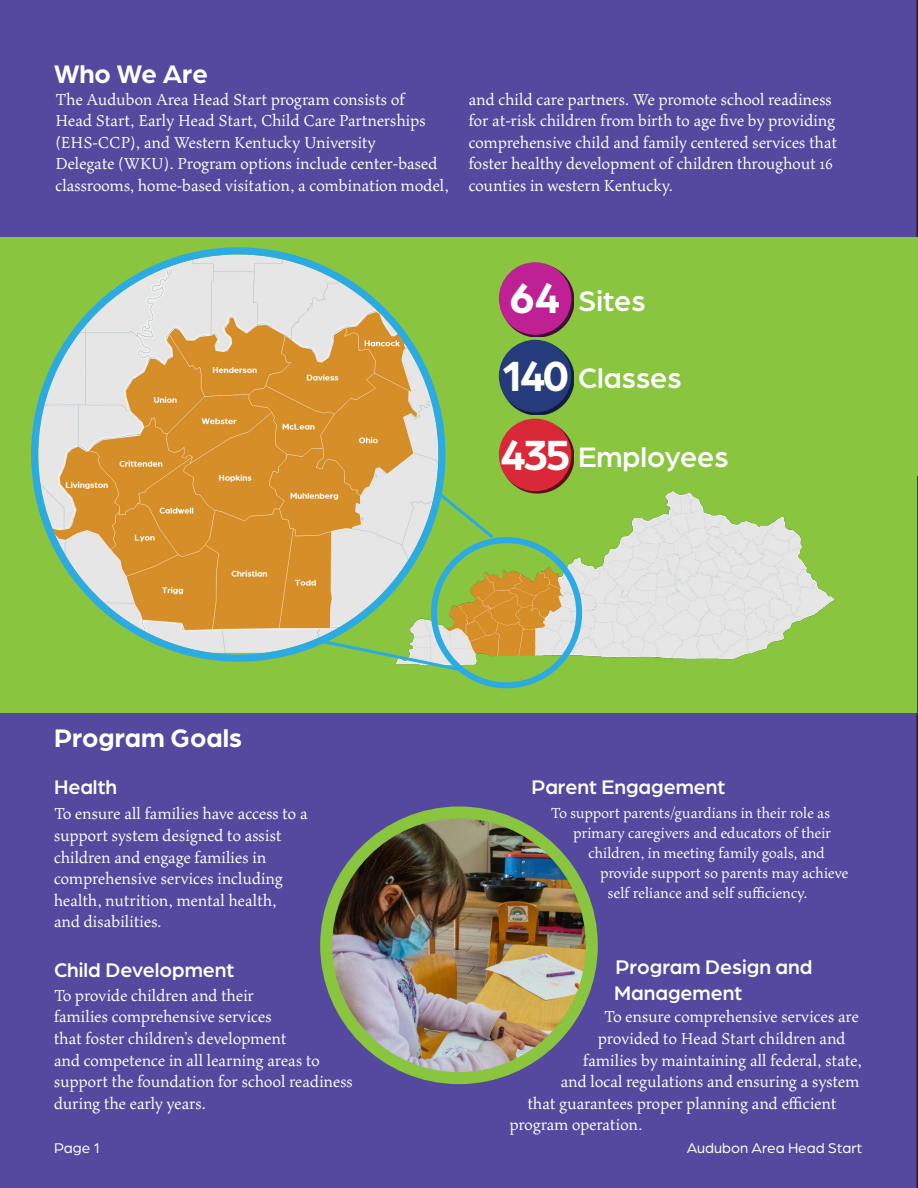
<style>
.page{position:relative;width:918px;height:1188px;background:#54499e}
.page>*{position:absolute;margin:0;border:0;box-sizing:border-box;transform-origin:0 0}
.t1{font:700 45px "Arboria";letter-spacing:-.09em;color:#fff}
.t2{font:500 30px "Arboria";color:#fff}
.t3{font:700 27px "Arboria";color:#fff}
.t4{font:500 21px/25.5px "Arboria";color:#fff}
.Body{font:18px/21.6px "Maiola";color:#fff}
.t5{font:16.5px "Maiola";color:#fff}
.t6{font:15px "Arboria";color:#fff}
</style>
<div class="page">
<div style="left:0;top:238px;width:917px;height:475px;background:#89c53f"></div>
<img style="left:438px;top:491px;width:396px;height:174px">
<svg style="left:438px;top:491px;width:59px;height:50px"></svg>
<svg style="left:372px;top:638px;width:91px;height:35px"></svg>
<img style="left:38px;top:254px;width:400px;height:399px">
<div style="left:431px;top:537px;width:151px;height:151px;border:6px solid #2caae2;border-radius:50%"></div>
<svg style="left:501px;top:264px;width:73px;height:73px"></svg>
<div style="left:499px;top:262px;width:72px;height:73px;background:#bf2195;border-radius:50%"></div>
<svg style="left:501px;top:342px;width:73px;height:73px"></svg>
<div style="left:499px;top:340px;width:72px;height:72px;background:#253b7b;border-radius:50%"></div>
<svg style="left:501px;top:421px;width:73px;height:72px"></svg>
<div style="left:499px;top:419px;width:72px;height:72px;background:#d92938;border-radius:50%"></div>
<hr style="left:917px;top:476px;width:1px;height:237px;background:#253b7b">
<img style="left:326px;top:812px;width:266px;height:266px;border-radius:133px">
<div style="left:320px;top:806px;width:278px;height:278px;border:12px solid #89c53f;border-radius:50%"></div>
<p class="t3" style="left:54px;top:55px;width:156px">Who We Are</p>
<p class="Body" style="left:55px;top:88px;width:395px">The Audubon Area Head Start program consists of<br>Head Start, Early Head Start, Child Care Partnerships (EHS-CCP), and Western Kentucky University<br>Delegate (WKU). Program options include center-based classrooms, home-based visitation, a combination model,</p>
<p class="Body" style="left:469px;top:88px;width:370px">and child care partners. We promote school readiness for at-risk children from birth to age five by providing comprehensive child and family centered services that foster healthy development of children throughout 16 counties in western Kentucky.</p>
<p class="t1" style="left:509px;top:268px;width:54px">64</p>
<p class="t2" style="left:578px;top:281px;width:69px">Sites</p>
<p class="t1" style="left:501px;top:345px;width:70px">140</p>
<p class="t2" style="left:578px;top:358px;width:105px">Classes</p>
<p class="t3" style="left:54px;top:720px;width:189px">Program Goals</p>
<p class="t4" style="left:54px;top:773px;width:65px">Health</p>
<p class="Body" style="left:54px;top:803px;width:255px">To ensure all families have access to a support system designed to assist children and engage families in comprehensive services including health, nutrition, mental health,<br>and disabilities.</p>
<p class="t4" style="left:54px;top:956px;width:182px">Child Development</p>
<p class="Body" style="left:54px;top:984px;width:301px">To provide children and their<br>families comprehensive services<br>that foster children’s development<br>and competence in all learning areas to support the foundation for school readiness during the early years.</p>
<p class="t1" style="left:500px;top:424px;width:73px">435</p>
<p class="t2" style="left:578px;top:437px;width:152px">Employees</p>
<p class="t4" style="left:531px;top:773px;width:196px">Parent Engagement</p>
<p class="t5" style="left:551px;top:802px;width:281px">To support parents/guardians in their role as</p>
<p class="t5" style="left:573px;top:822px;width:260px">primary caregivers and educators of their</p>
<p class="t5" style="left:588px;top:842px;width:238px">children, in meeting family goals, and</p>
<p class="t5" style="left:600px;top:861px;width:250px">provide support so parents may achieve</p>
<p class="t5" style="left:608px;top:881px;width:201px">self reliance and self sufficiency.</p>
<p class="t4" style="left:614px;top:954px;width:200px">Program Design and<br>Management</p>
<p class="Body" style="left:604px;top:1006px;width:256px">To ensure comprehensive services are</p>
<p class="Body" style="left:598px;top:1027px;width:249px">provided to Head Start children and</p>
<p class="Body" style="left:583px;top:1049px;width:280px">families by maintaining all federal, state,</p>
<p class="Body" style="left:561px;top:1071px;width:300px">and local regulations and ensuring a system</p>
<p class="Body" style="left:528px;top:1092px;width:310px">that guarantees proper planning and efficient</p>
<p class="Body" style="left:510px;top:1114px;width:134px">program operation.</p>
<p class="t6" style="left:54px;top:1138px;width:48px">Page 1</p>
<p class="t6" style="left:687px;top:1138px;width:177px">Audubon Area Head Start</p>
</div>
